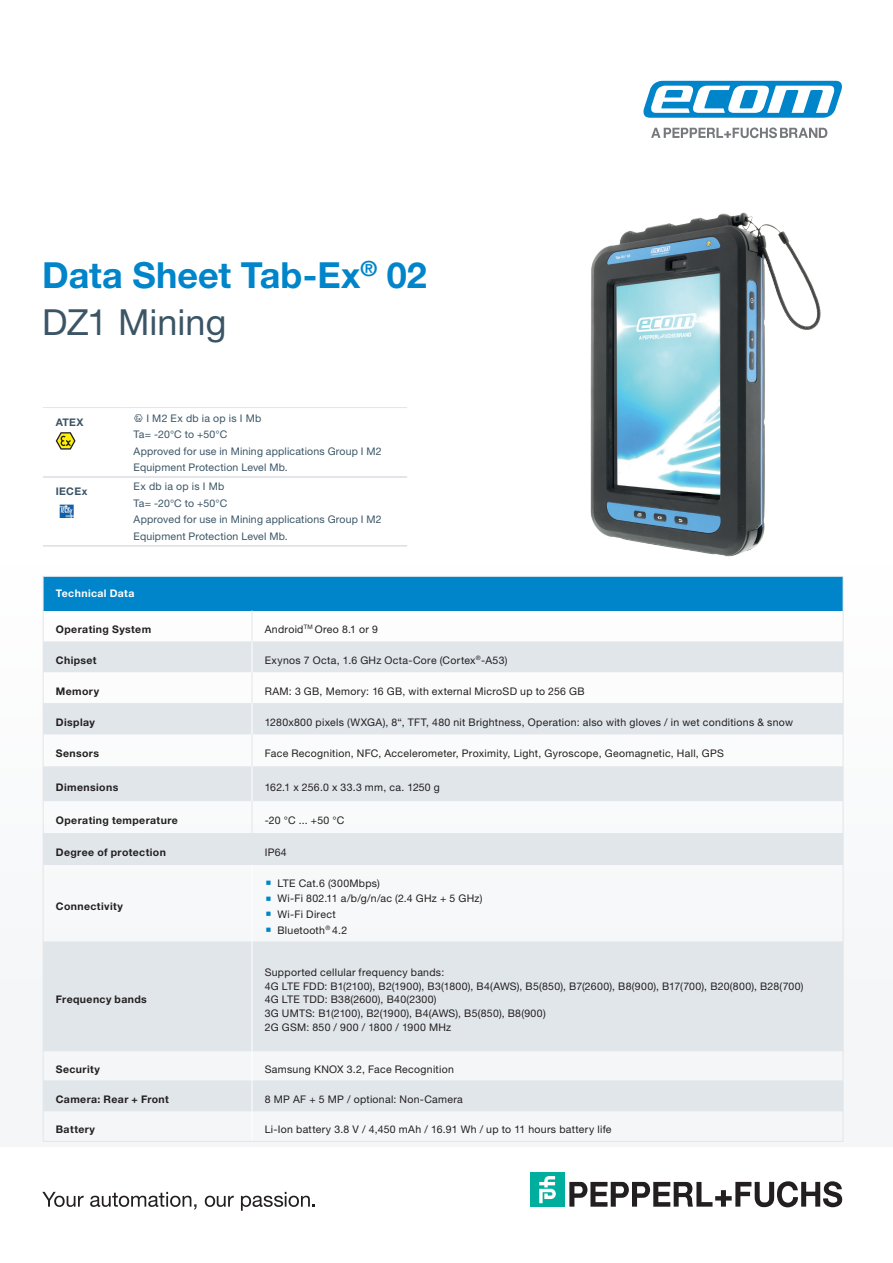
<style>
.page{position:relative;width:893px;height:1263px;background:#fff}
.page>*{position:absolute;margin:0;border:0;box-sizing:border-box;transform-origin:0 0}
.t1{font:700 36px/46.8px "Helvetica Neue LTW1 G";color:#0084ca}
.t2{font:10.5px/13.6px "Helvetica Neue LTW1 G";letter-spacing:.03em;color:#231f20}
.t3{font:10.5px/16.5px "Helvetica Neue LTW1 G";letter-spacing:.015em;color:#3b5566}
.t4{font:700 10.5px "Helvetica Neue LTW1 G";letter-spacing:.04em;color:#231f20}
.t5{font:700 10.5px "Helvetica Neue LTW1 G";letter-spacing:.04em;color:#fff}
.t6{font:700 10.5px "Helvetica Neue LTW1 G";letter-spacing:.03em;color:#3b5566}
.s1{font-weight:400;color:#3b5566}
.s2{font-family:"Ecom DIN Offc"}
</style>
<div class="page">
<div style="left:0;top:563px;width:893px;height:583px;background:#f8f9fa"></div>
<svg style="left:643px;top:81px;width:199px;height:37px"></svg>
<svg style="left:651px;top:127px;width:176px;height:11px"></svg>
<svg style="left:42px;top:1192px;width:42px;height:15px"></svg>
<svg style="left:90px;top:1192px;width:106px;height:18px"></svg>
<svg style="left:205px;top:1195px;width:29px;height:12px"></svg>
<svg style="left:241px;top:1192px;width:74px;height:19px"></svg>
<svg style="left:569px;top:1181px;width:273px;height:26px"></svg>
<div style="left:530px;top:1172px;width:34px;height:34px;background:#00ae9d"></div>
<svg style="left:539px;top:1176px;width:17px;height:27px"></svg>
<img style="left:590px;top:212px;width:231px;height:345px">
<div style="left:43px;top:576px;width:800px;height:34px;background:#0084ca"></div>
<svg style="left:44px;top:641px;width:799px;height:470px;fill:#e1e6ea"></svg>
<hr style="left:252px;top:610px;width:1px;height:31px;background:#e1e6ea">
<hr style="left:252px;top:672px;width:1px;height:31px;background:#e1e6ea">
<hr style="left:252px;top:734px;width:1px;height:32px;background:#e1e6ea">
<hr style="left:252px;top:801px;width:1px;height:32px;background:#e1e6ea">
<hr style="left:252px;top:833px;width:1px;height:32px;background:#e1e6ea">
<hr style="left:252px;top:641px;width:1px;height:31px;background:#fff">
<hr style="left:252px;top:703px;width:1px;height:31px;background:#fff">
<hr style="left:252px;top:766px;width:1px;height:35px;background:#fff">
<hr style="left:252px;top:865px;width:1px;height:76px;background:#fff">
<hr style="left:252px;top:941px;width:1px;height:110px;background:#fff">
<svg style="left:252px;top:1051px;width:1px;height:29px"></svg>
<hr style="left:252px;top:1111px;width:1px;height:30px;background:#fff">
<hr style="left:43px;top:576px;width:209px;height:1px;background:#e1e6ea">
<hr style="left:43px;top:577px;width:1px;height:33px;background:#e1e6ea">
<hr style="left:252px;top:576px;width:591px;height:1px;background:#e1e6ea">
<hr style="left:843px;top:577px;width:1px;height:33px;background:#e1e6ea">
<hr style="left:43px;top:610px;width:1px;height:31px;background:#e1e6ea">
<hr style="left:843px;top:610px;width:1px;height:31px;background:#e1e6ea">
<hr style="left:43px;top:641px;width:1px;height:31px;background:#e1e6ea">
<hr style="left:843px;top:641px;width:1px;height:31px;background:#e1e6ea">
<hr style="left:43px;top:672px;width:1px;height:31px;background:#e1e6ea">
<hr style="left:843px;top:672px;width:1px;height:31px;background:#e1e6ea">
<hr style="left:43px;top:703px;width:1px;height:31px;background:#e1e6ea">
<hr style="left:843px;top:703px;width:1px;height:31px;background:#e1e6ea">
<hr style="left:43px;top:734px;width:1px;height:32px;background:#e1e6ea">
<hr style="left:843px;top:734px;width:1px;height:32px;background:#e1e6ea">
<hr style="left:43px;top:766px;width:1px;height:35px;background:#e1e6ea">
<hr style="left:843px;top:766px;width:1px;height:35px;background:#e1e6ea">
<hr style="left:43px;top:801px;width:1px;height:32px;background:#e1e6ea">
<hr style="left:843px;top:801px;width:1px;height:32px;background:#e1e6ea">
<hr style="left:43px;top:833px;width:1px;height:32px;background:#e1e6ea">
<hr style="left:843px;top:833px;width:1px;height:32px;background:#e1e6ea">
<hr style="left:43px;top:865px;width:1px;height:76px;background:#e1e6ea">
<hr style="left:843px;top:865px;width:1px;height:76px;background:#e1e6ea">
<hr style="left:43px;top:941px;width:1px;height:110px;background:#e1e6ea">
<hr style="left:843px;top:941px;width:1px;height:110px;background:#e1e6ea">
<svg style="left:43px;top:1051px;width:1px;height:29px"></svg>
<svg style="left:843px;top:1051px;width:1px;height:29px"></svg>
<hr style="left:43px;top:1080px;width:1px;height:31px;background:#e1e6ea">
<hr style="left:843px;top:1080px;width:1px;height:31px;background:#e1e6ea">
<hr style="left:43px;top:1111px;width:1px;height:30px;background:#e1e6ea">
<hr style="left:843px;top:1111px;width:1px;height:30px;background:#e1e6ea">
<hr style="left:43px;top:1141px;width:209px;height:1px;background:#e1e6ea">
<hr style="left:252px;top:1141px;width:591px;height:1px;background:#e1e6ea">
<hr style="left:252px;top:1080px;width:1px;height:31px;background:#fff">
<hr style="left:43px;top:477px;width:85px;height:1px;background:#c6cfd6">
<hr style="left:128px;top:477px;width:279px;height:1px;background:#c6cfd6">
<hr style="left:43px;top:546px;width:85px;height:1px;background:#c6cfd6">
<hr style="left:128px;top:546px;width:279px;height:1px;background:#c6cfd6">
<hr style="left:43px;top:407px;width:85px;height:1px;background:#e1e6ea">
<hr style="left:128px;top:407px;width:279px;height:1px;background:#e1e6ea">
<svg style="left:56px;top:432px;width:20px;height:18px"></svg>
<img style="left:59px;top:504px;width:15px;height:14px">
<svg style="left:266px;top:880px;width:5px;height:5px"></svg>
<svg style="left:266px;top:896px;width:5px;height:4px"></svg>
<svg style="left:266px;top:912px;width:5px;height:4px"></svg>
<svg style="left:266px;top:928px;width:5px;height:4px"></svg>
<h1 class="t1" style="left:42px;top:252px;width:386px">Data Sheet Tab-Ex<sup>®</sup> 02<br><span class="s1">DZ1 Mining</span></h1>
<p class="t6" style="left:56px;top:415px;width:29px">ATEX</p>
<p class="t3" style="left:134px;top:409px;width:250px"><span class="s2">†</span> I M2 Ex db ia op is I Mb<br>Ta= -20°C to +50°C<br>Approved for use in Mining applications Group I M2<br>Equipment Protection Level Mb.</p>
<p class="t6" style="left:56px;top:485px;width:33px">IECEx</p>
<p class="t3" style="left:134px;top:478px;width:250px">Ex db ia op is I Mb<br>Ta= -20°C to +50°C<br>Approved for use in Mining applications Group I M2<br>Equipment Protection Level Mb.</p>
<p class="t5" style="left:56px;top:587px;width:80px">Technical Data</p>
<p class="t4" style="left:56px;top:623px;width:97px">Operating System</p>
<p class="t2" style="left:265px;top:622px;width:115px">Android<sup>TM</sup> Oreo 8.1 or 9</p>
<p class="t4" style="left:56px;top:653px;width:42px">Chipset</p>
<p class="t2" style="left:265px;top:653px;width:244px">Exynos 7 Octa, 1.6 GHz Octa-Core (Cortex<sup>®</sup>-A53)</p>
<p class="t4" style="left:56px;top:684px;width:45px">Memory</p>
<p class="t2" style="left:265px;top:684px;width:321px">RAM: 3 GB, Memory: 16 GB, with external MicroSD up to 256 GB</p>
<p class="t4" style="left:56px;top:715px;width:41px">Display</p>
<p class="t2" style="left:265px;top:715px;width:530px">1280x800 pixels (WXGA), 8“, TFT, 480 nit Brightness, Operation: also with gloves / in wet conditions &amp; snow</p>
<p class="t4" style="left:56px;top:747px;width:45px">Sensors</p>
<p class="t2" style="left:265px;top:747px;width:461px">Face Recognition, NFC, Accelerometer, Proximity, Light, Gyroscope, Geomagnetic, Hall, GPS</p>
<p class="t4" style="left:56px;top:780px;width:64px">Dimensions</p>
<p class="t2" style="left:265px;top:780px;width:177px">162.1 x 256.0 x 33.3 mm, ca. 1250 g</p>
<p class="t4" style="left:56px;top:814px;width:124px">Operating temperature</p>
<p class="t2" style="left:265px;top:813px;width:81px">-20 °C ... +50 °C</p>
<p class="t4" style="left:56px;top:846px;width:112px">Degree of protection</p>
<p class="t2" style="left:265px;top:845px;width:24px">IP64</p>
<p class="t4" style="left:56px;top:900px;width:69px">Connectivity</p>
<p class="t4" style="left:56px;top:993px;width:93px">Frequency bands</p>
<p class="t2" style="left:277px;top:875px;width:207px;line-height:15.8px">LTE Cat.6 (300Mbps)<br>Wi-Fi 802.11 a/b/g/n/ac (2.4 GHz + 5 GHz)<br>Wi-Fi Direct<br>Bluetooth<sup>®</sup> 4.2</p>
<p class="t2" style="left:265px;top:965px;width:540px">Supported cellular frequency bands:<br>4G LTE FDD: B1(2100), B2(1900), B3(1800), B4(AWS), B5(850), B7(2600), B8(900), B17(700), B20(800), B28(700)<br>4G LTE TDD: B38(2600), B40(2300)<br>3G UMTS: B1(2100), B2(1900), B4(AWS), B5(850), B8(900)<br>2G GSM: 850 / 900 / 1800 / 1900 MHz</p>
<p class="t4" style="left:56px;top:1062px;width:46px">Security</p>
<p class="t2" style="left:265px;top:1062px;width:191px">Samsung KNOX 3.2, Face Recognition</p>
<p class="t4" style="left:56px;top:1092px;width:115px">Camera: Rear + Front</p>
<p class="t2" style="left:265px;top:1092px;width:200px">8 MP AF + 5 MP / optional: Non-Camera</p>
<p class="t4" style="left:56px;top:1123px;width:41px">Battery</p>
<p class="t2" style="left:265px;top:1123px;width:348px">Li-Ion battery 3.8 V / 4,450 mAh / 16.91 Wh / up to 11 hours battery life</p>
</div>
